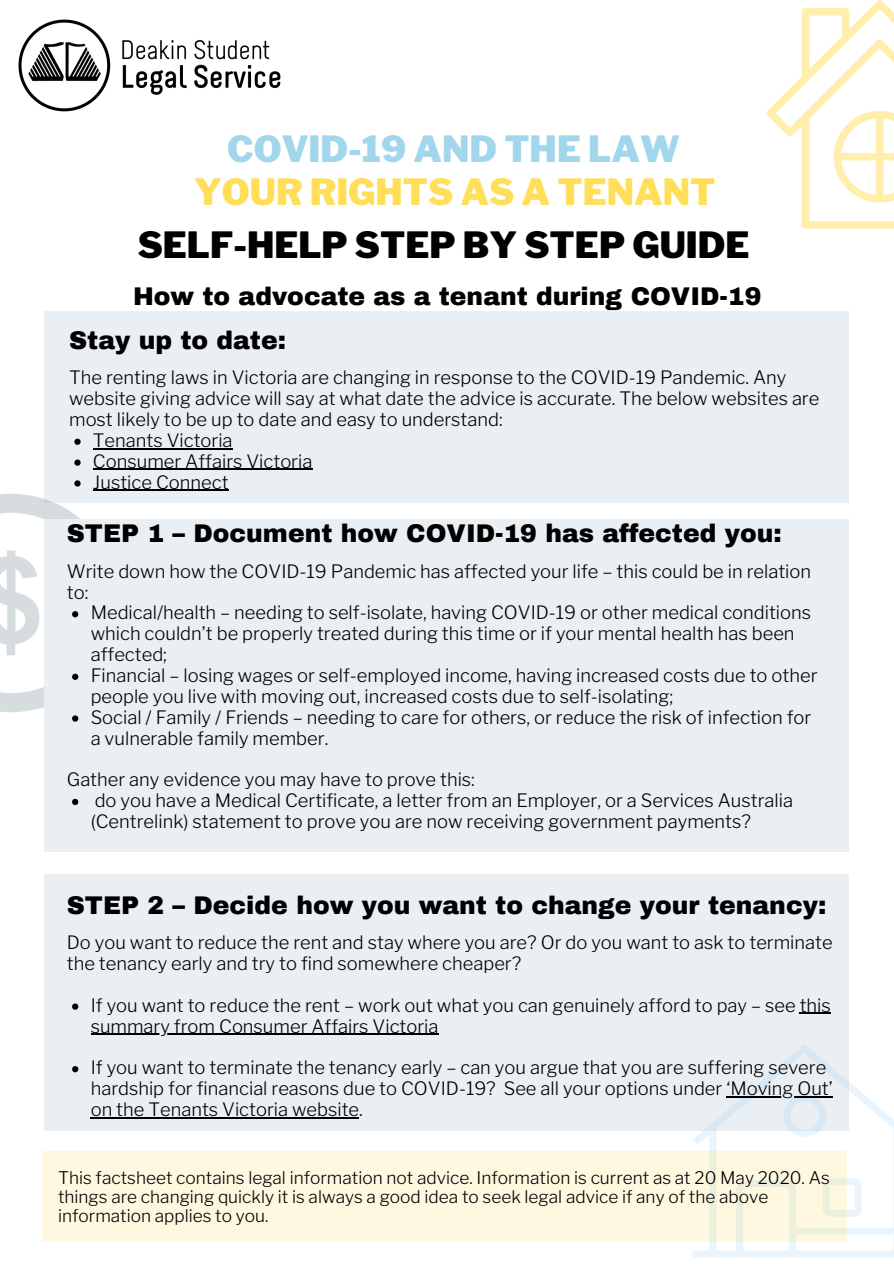
<style>
.page{position:relative;width:894px;height:1264px;background:#fff}
.page>*{position:absolute;margin:0;border:0;box-sizing:border-box;transform-origin:0 0}
.t1{font:900 35.85px "Libre Franklin";color:#000}
.t2{font:900 35.85px "Libre Franklin";color:#ffde59}
.t3{font:900 35.85px "Libre Franklin";color:#a2d6ec}
.t4{font:900 25.05px "Archivo";color:#000}
.t5{font:300 18.3px/20.9px "Libre Franklin";color:#000}
.t6{font:300 17.25px/18.6px "Libre Franklin";color:#000}
</style>
<div class="page">
<div style="left:45px;top:311px;width:804px;height:192px;background:#eaeff4"></div>
<svg style="left:766px;top:0;width:127px;height:229px"></svg>
<svg style="left:74px;top:438px;width:7px;height:7px"></svg>
<hr style="left:93px;top:448px;width:139px;height:1px;background:#000">
<svg style="left:74px;top:459px;width:7px;height:7px"></svg>
<hr style="left:93px;top:469px;width:219px;height:1px;background:#000">
<svg style="left:74px;top:480px;width:7px;height:6px"></svg>
<hr style="left:93px;top:489px;width:135px;height:2px;background:#000">
<div style="left:45px;top:519px;width:804px;height:332px;background:#eaeff4"></div>
<svg style="left:0;top:493px;width:80px;height:228px"></svg>
<svg style="left:72px;top:798px;width:6px;height:7px"></svg>
<div style="left:45px;top:874px;width:804px;height:257px;background:#eaeff4"></div>
<svg style="left:691px;top:1045px;width:202px;height:212px"></svg>
<svg style="left:72px;top:1003px;width:6px;height:6px"></svg>
<hr style="left:799px;top:1012px;width:31px;height:1px;background:#000">
<hr style="left:91px;top:1033px;width:347px;height:1px;background:#000">
<svg style="left:72px;top:1066px;width:6px;height:6px"></svg>
<hr style="left:726px;top:1096px;width:106px;height:1px;background:#000">
<hr style="left:91px;top:1117px;width:268px;height:1px;background:#000">
<div style="left:42px;top:1151px;width:804px;height:90px;background:#fff8e0"></div>
<img style="left:18px;top:19px;width:263px;height:93px">
<h1 class="t3" style="left:227px;top:127px;width:454px">COVID-19 AND THE LAW</h1>
<h1 class="t2" style="left:194px;top:170px;width:522px">YOUR RIGHTS AS A TENANT</h1>
<h1 class="t1" style="left:138px;top:223px;width:613px">SELF-HELP STEP BY STEP GUIDE</h1>
<h2 class="t4" style="left:133px;top:283px;width:629px">How to advocate as a tenant during COVID-19</h2>
<h2 class="t4" style="left:69px;top:327px;width:218px">Stay up to date:</h2>
<p class="t5" style="left:69px;top:367px;width:751px">The renting laws in Victoria are changing in response to the COVID-19 Pandemic. Any website giving advice will say at what date the advice is accurate. The below websites are most likely to be up to date and easy to understand:</p>
<p class="t5" style="left:93px;top:430px;width:221px">Tenants Victoria<br>Consumer Affairs Victoria<br>Justice Connect</p>
<h2 class="t4" style="left:67px;top:520px;width:716px">STEP 1 – Document how COVID-19 has affected you:</h2>
<p class="t5" style="left:67px;top:560px;width:745px">Write down how the COVID-19 Pandemic has affected your life – this could be in relation to:</p>
<p class="t5" style="left:91px;top:602px;width:728px">Medical/health – needing to self-isolate, having COVID-19 or other medical conditions which couldn’t be properly treated during this time or if your mental health has been affected;<br>Financial – losing wages or self-employed income, having increased costs due to other people you live with moving out, increased costs due to self-isolating;<br>Social / Family / Friends – needing to care for others, or reduce the risk of infection for a vulnerable family member.</p>
<p class="t5" style="left:67px;top:769px;width:409px">Gather any evidence you may have to prove this:</p>
<p class="t5" style="left:91px;top:790px;width:703px">do you have a Medical Certificate, a letter from an Employer, or a Services Australia (Centrelink) statement to prove you are now receiving government payments?</p>
<h2 class="t4" style="left:67px;top:891px;width:760px">STEP 2 – Decide how you want to change your tenancy:</h2>
<p class="t5" style="left:67px;top:932px;width:767px">Do you want to reduce the rent and stay where you are? Or do you want to ask to terminate the tenancy early and try to find somewhere cheaper?</p>
<p class="t5" style="left:91px;top:994px;width:741px">If you want to reduce the rent – work out what you can genuinely afford to pay – see this summary from Consumer Affairs Victoria</p>
<p class="t5" style="left:91px;top:1057px;width:743px">If you want to terminate the tenancy early – can you argue that you are suffering severe hardship for financial reasons due to COVID-19? See all your options under ‘Moving Out’ on the Tenants Victoria website.</p>
<p class="t6" style="left:58px;top:1168px;width:773px">This factsheet contains legal information not advice. Information is current as at 20 May 2020. As things are changing quickly it is always a good idea to seek legal advice if any of the above information applies to you.</p>
</div>
